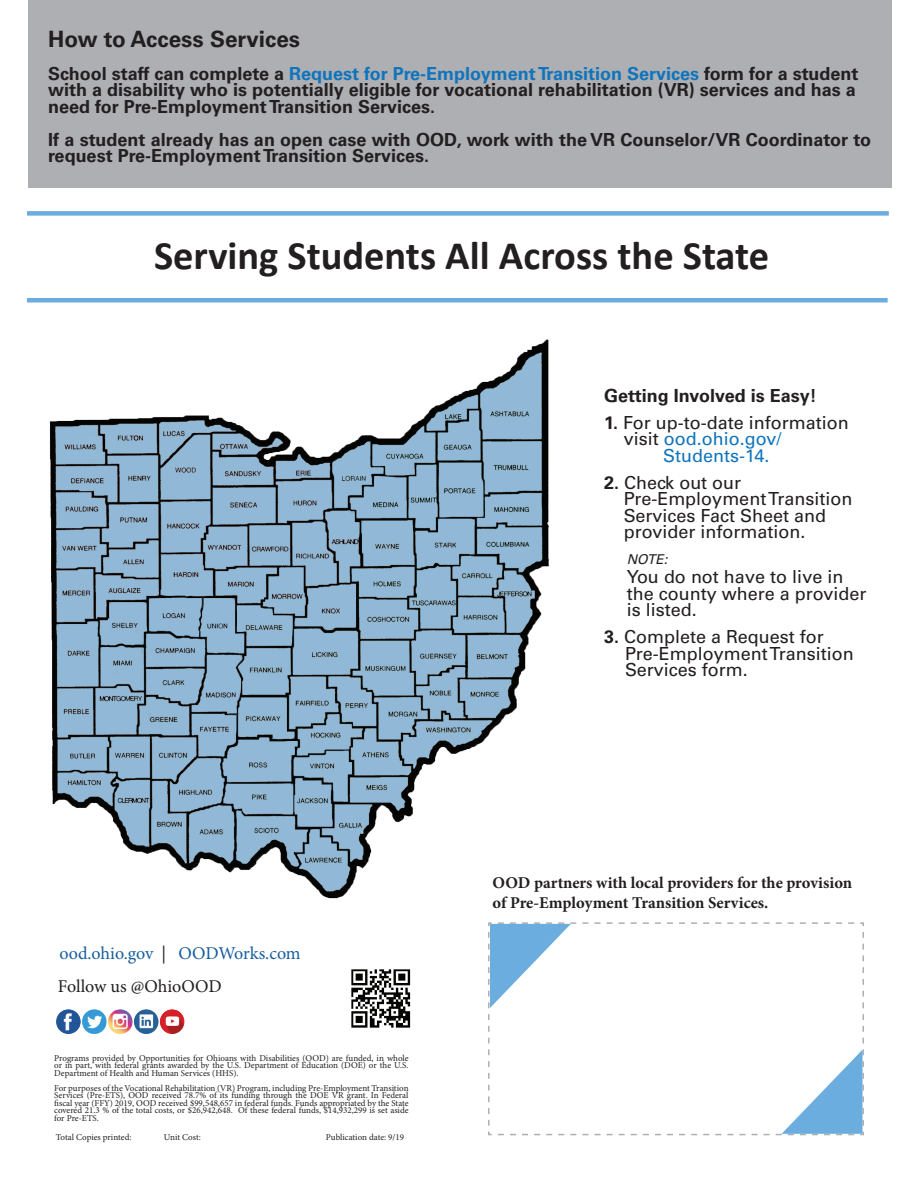
<style>
.page{position:relative;width:918px;height:1188px;background:#fff}
.page>*{position:absolute;margin:0;border:0;box-sizing:border-box;transform-origin:0 0}
.t1{font:700 40.5px "Calibri";color:#231f20}
.t2{font:700 22.5px "Univers LT Std";color:#231f20}
.t3{font:700 18px/16.5px "Univers LT Std";color:#231f20}
.t4{font:18px/16.5px "Univers LT Std";color:#231f20}
.t5{font:18px "Minion Pro";letter-spacing:-.005em;color:#175d9e}
.t6{font:18px "Minion Pro";color:#231f20}
.t7{font:18px "Univers LT Std";color:#1074bc}
.t8{font:700 16.5px/19.8px "Minion Pro";color:#231f20}
.t9{font:italic 13.5px "Univers LT Std";color:#231f20}
.t10{font:9px/7.5px "Minion Pro";color:#231f20;text-align:justify}
.s1{color:#1074bc}
.s2{font-weight:700}
.s3{color:#231f20}
</style>
<div class="page">
<div style="left:28px;top:0;width:863px;height:73px;background:#aeafb3"></div>
<div style="left:28px;top:33px;width:863px;height:105px;background:#aeafb3"></div>
<div style="left:28px;top:99px;width:863px;height:88px;background:#aeafb3"></div>
<img style="left:351px;top:969px;width:60px;height:59px">
<svg style="left:488px;top:922px;width:376px;height:213px"></svg>
<hr style="left:27px;top:298px;width:861px;height:4px;background:#6caddf">
<div style="left:27px;top:211px;width:862px;height:5px;background:#6caddf"></div>
<img style="left:49px;top:339px;width:500px;height:560px">
<img style="left:56px;top:1009px;width:129px;height:25px">
<p class="t2" style="left:48px;top:25px;width:253px">How to Access Services</p>
<p class="t3" style="left:48px;top:65px;width:812px">School staff can complete a <span class="s1">Request for Pre-Employment Transition Services</span> form for a student with a disability who is potentially eligible for vocational rehabilitation (VR) services and has a need for Pre-Employment Transition Services.</p>
<p class="t3" style="left:48px;top:131px;width:824px">If a student already has an open case with OOD, work with the VR Counselor/VR Coordinator to request Pre-Employment Transition Services.</p>
<p class="t1" style="left:154px;top:227px;width:617px">Serving Students All Across the State</p>
<p class="t3" style="left:604px;top:387px;width:214px">Getting Involved is Easy!</p>
<p class="t4" style="left:624px;top:414px;width:227px;text-indent:-20px"><span class="s2">1.</span> For up-to-date information visit <span class="s1">ood.ohio.gov/</span></p>
<p class="t7" style="left:663px;top:445px;width:108px">Students-14.</p>
<p class="t4" style="left:604px;top:474px;width:139px"><span class="s2">2.</span> Check out our</p>
<p class="t4" style="left:624px;top:491px;width:230px">Pre-Employment Transition<br>Services Fact Sheet and provider information.</p>
<p class="t9" style="left:627px;top:551px;width:42px">NOTE:</p>
<p class="t4" style="left:627px;top:569px;width:241px">You do not have to live in the county where a provider is listed.</p>
<p class="t4" style="left:625px;top:629px;width:230px;text-indent:-21px"><span class="s2">3.</span> Complete a Request for<br>Pre-Employment Transition<br>Services form.</p>
<p class="t5" style="left:59px;top:941px;width:243px">ood.ohio.gov <span class="s3">|</span> OODWorks.com</p>
<p class="t6" style="left:58px;top:974px;width:165px">Follow us @OhioOOD</p>
<p class="t10" style="left:54px;top:1054px;width:356px">Programs provided by Opportunities for Ohioans with Disabilities (OOD) are funded, in whole or in part, with federal grants awarded by the U.S. Department of Education (DOE) or the U.S.<br>Department of Health and Human Services (HHS).</p>
<p class="t10" style="left:54px;top:1084px;width:356px">For purposes of the Vocational Rehabilitation (VR) Program, including Pre-Employment Transition Services (Pre-ETS), OOD received 78.7% of its funding through the DOE VR grant. In Federal fiscal year (FFY) 2019, OOD received $99,548,657 in federal funds. Funds appropriated by the State covered 21.3 % of the total costs, or $26,942,648. Of these federal funds, $14,932,299 is set aside for Pre-ETS.</p>
<p class="t10" style="left:56px;top:1134px;width:77px">Total Copies printed:</p>
<p class="t10" style="left:164px;top:1134px;width:39px">Unit Cost:</p>
<p class="t10" style="left:326px;top:1134px;width:80px">Publication date: 9/19</p>
<p class="t8" style="left:493px;top:872px;width:361px">OOD partners with local providers for the provision of Pre-Employment Transition Services.</p>
</div>
